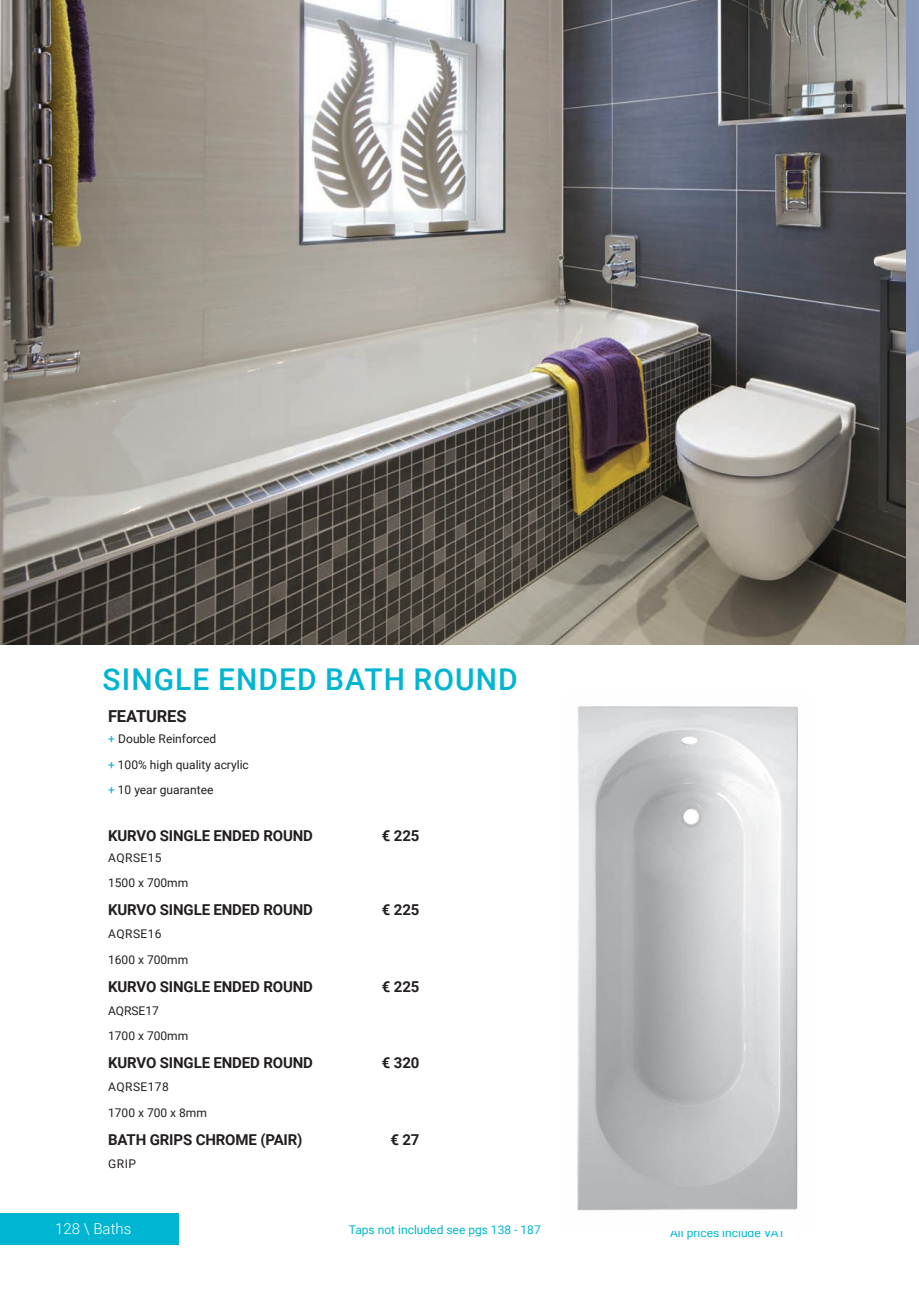
<style>
.page{position:relative;width:919px;height:1289px;background:#fff}
.page>*{position:absolute;margin:0;border:0;box-sizing:border-box;transform-origin:0 0}
.t1{font:500 30px "Roboto";letter-spacing:.035em;color:#00b5d1}
.t2{font:700 16.5px "Roboto";letter-spacing:-.01em;color:#231f20}
.t3{font:700 15px "Roboto";letter-spacing:-.01em;color:#231f20}
.t4{font:300 15px "Roboto";color:#fff}
.t5{font:12px/25.5px "Roboto";color:#231f20}
.t6{font:12px "Roboto";color:#00b5d1}
.s1{color:#00aeef}
</style>
<div class="page">
<div style="left:0;top:1213px;width:179px;height:31px;background:#00b5d1"></div>
<img style="left:577px;top:706px;width:221px;height:505px">
<img style="left:0;top:0;width:918px;height:644px">
<h1 class="t1" style="left:103px;top:658px;width:416px">SINGLE ENDED BATH ROUND</h1>
<h2 class="t2" style="left:108px;top:704px;width:80px">FEATURES</h2>
<p class="t5" style="left:108px;top:725px;width:142px"><span class="s1">+</span> Double Reinforced<br><span class="s1">+</span> 100% high quality acrylic <span class="s1">+</span> 10 year guarantee</p>
<p class="t3" style="left:108px;top:824px;width:206px">KURVO SINGLE ENDED ROUND</p>
<p class="t3" style="left:382px;top:824px;width:39px">€ 225</p>
<p class="t5" style="left:108px;top:844px;width:82px">AQRSE15<br>1500 x 700mm</p>
<p class="t3" style="left:108px;top:899px;width:206px">KURVO SINGLE ENDED ROUND</p>
<p class="t3" style="left:382px;top:899px;width:39px">€ 225</p>
<p class="t5" style="left:108px;top:920px;width:82px">AQRSE16<br>1600 x 700mm</p>
<p class="t3" style="left:108px;top:975px;width:206px">KURVO SINGLE ENDED ROUND</p>
<p class="t3" style="left:382px;top:975px;width:39px">€ 225</p>
<p class="t5" style="left:108px;top:997px;width:82px">AQRSE17<br>1700 x 700mm</p>
<p class="t3" style="left:108px;top:1052px;width:206px">KURVO SINGLE ENDED ROUND</p>
<p class="t3" style="left:382px;top:1052px;width:39px">€ 320</p>
<p class="t5" style="left:108px;top:1073px;width:100px">AQRSE178<br>1700 x 700 x 8mm</p>
<p class="t3" style="left:108px;top:1128px;width:196px">BATH GRIPS CHROME (PAIR)</p>
<p class="t3" style="left:390px;top:1128px;width:31px">€ 27</p>
<p class="t5" style="left:108px;top:1150px;width:29px">GRIP</p>
<p class="t4" style="left:55px;top:1218px;width:78px">128 \ Baths</p>
<p class="t6" style="left:349px;top:1220px;width:193px">Taps not included see pgs 138 - 187</p>
<p class="t6" style="left:670px;top:1223px;width:116px">All prices include VAT</p>
</div>
